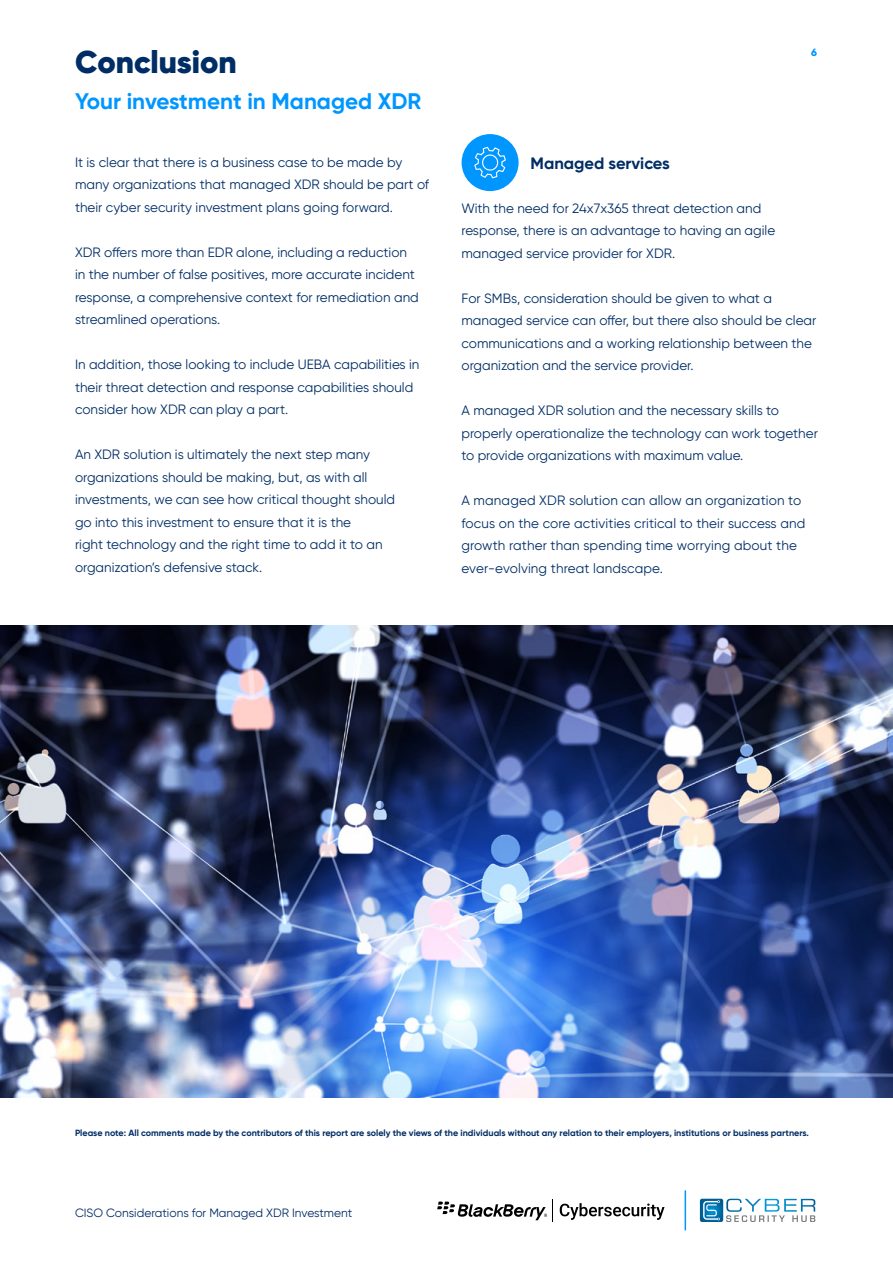
<style>
.page{position:relative;width:893px;height:1263px;background:#fff}
.page>*{position:absolute;margin:0;border:0;box-sizing:border-box;transform-origin:0 0}
.t1{font:900 31.5px "Gilroy";color:#002d65}
.t2{font:700 22.5px "Gilroy";color:#0096ff}
.t3{font:700 16.5px "Gilroy";color:#002d65}
.t4{font:13.5px/22.5px "Gilroy";color:#002d65}
.t5{font:12px "Gilroy";color:#002d65}
.t6{font:800 10.5px "Gilroy";color:#0096ff}
.t7{font:700 9px "Gilroy";color:#002d65}
</style>
<div class="page">
<hr style="left:685px;top:1190px;width:1px;height:40px;background:#0096ff">
<svg style="left:700px;top:1199px;width:115px;height:23px"></svg>
<svg style="left:437px;top:1199px;width:116px;height:22px"></svg>
<svg style="left:560px;top:1203px;width:104px;height:17px"></svg>
<img style="left:0;top:625px;width:893px;height:473px">
<div style="left:462px;top:134px;width:57px;height:57px;background:#0096ff;border-radius:50%"></div>
<svg style="left:473px;top:146px;width:34px;height:46px"></svg>
<p class="t1" style="left:75px;top:42px;width:163px">Conclusion</p>
<p class="t2" style="left:75px;top:87px;width:348px">Your investment in Managed XDR</p>
<p class="t4" style="left:75px;top:151px;width:356px">It is clear that there is a business case to be made by many organizations that managed XDR should be part of their cyber security investment plans going forward.</p>
<p class="t4" style="left:75px;top:241px;width:345px">XDR offers more than EDR alone, including a reduction in the number of false positives, more accurate incident response, a comprehensive context for remediation and streamlined operations.</p>
<p class="t4" style="left:75px;top:353px;width:346px">In addition, those looking to include UEBA capabilities in their threat detection and response capabilities should consider how XDR can play a part.</p>
<p class="t4" style="left:75px;top:443px;width:322px">An XDR solution is ultimately the next step many organizations should be making, but, as with all investments, we can see how critical thought should go into this investment to ensure that it is the<br>right technology and the right time to add it to an organization’s defensive stack.</p>
<p class="t6" style="left:811px;top:46px;width:7px">6</p>
<p class="t3" style="left:531px;top:153px;width:141px">Managed services</p>
<p class="t4" style="left:461px;top:197px;width:315px">With the need for 24x7x365 threat detection and response, there is an advantage to having an agile managed service provider for XDR.</p>
<p class="t4" style="left:461px;top:287px;width:356px">For SMBs, consideration should be given to what a managed service can offer, but there also should be clear communications and a working relationship between the organization and the service provider.</p>
<p class="t4" style="left:461px;top:399px;width:358px">A managed XDR solution and the necessary skills to properly operationalize the technology can work together to provide organizations with maximum value.</p>
<p class="t4" style="left:461px;top:489px;width:345px">A managed XDR solution can allow an organization to focus on the core activities critical to their success and growth rather than spending time worrying about the ever-evolving threat landscape.</p>
<p class="t7" style="left:75px;top:1127px;width:735px">Please note: All comments made by the contributors of this report are solely the views of the individuals without any relation to their employers, institutions or business partners.</p>
<p class="t5" style="left:75px;top:1205px;width:279px">CISO Considerations for Managed XDR Investment</p>
</div>
